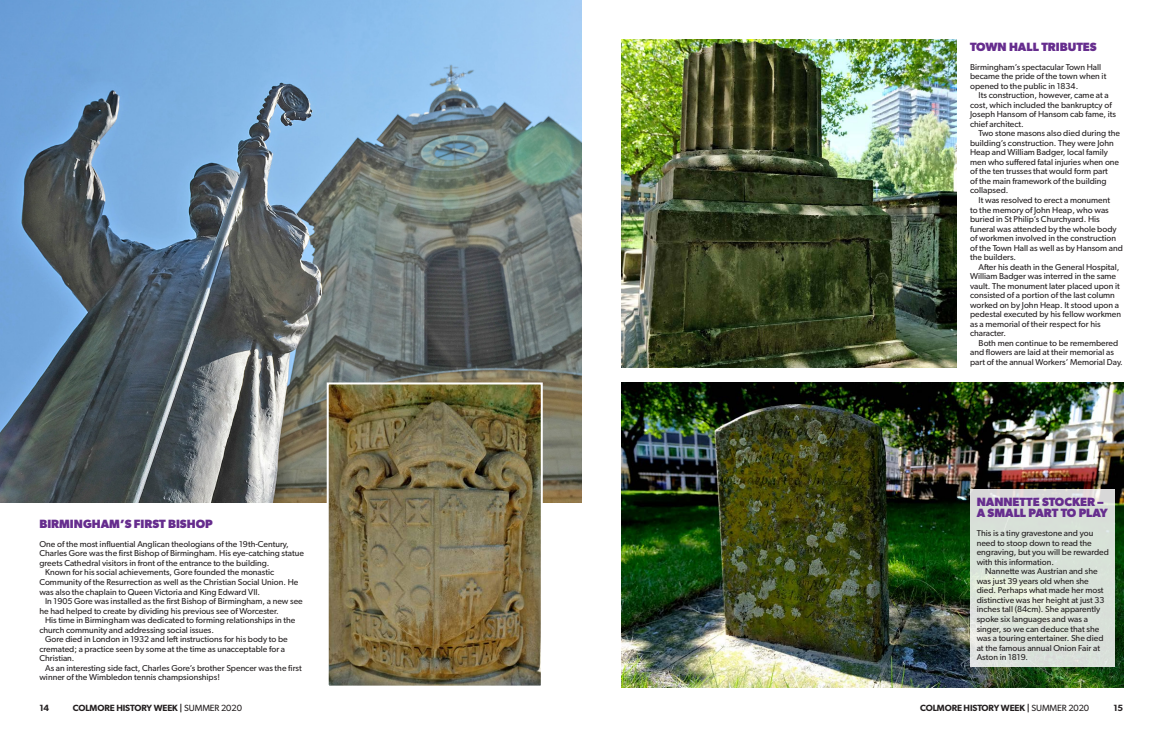
<style>
.page{position:relative;width:1163px;height:738px;background:#fff}
.page>*{position:absolute;margin:0;border:0;box-sizing:border-box;transform-origin:0 0}
.Movers___Shakers_Com{font:700 12px/11px "Gibson";color:#662d8e}
.t1{font:600 9px "Gibson";letter-spacing:-.01em;color:#231f20}
.Body_copy_ROMAN{font:8.6px/9.5px "Gibson";color:#231f20}
.s1{font-weight:400}
</style>
<div class="page">
<img style="left:0;top:0;width:581px;height:502px">
<img style="left:330px;top:385px;width:209px;height:299px">
<div style="left:327px;top:382px;width:215px;height:305px;border:2px solid #fff"></div>
<img style="left:621px;top:382px;width:502px;height:305px">
<img style="left:621px;top:40px;width:335px;height:327px">
<svg style="left:969px;top:489px;width:145px;height:177px;background:#dae1d8"></svg>
<p class="Movers___Shakers_Com" style="left:39px;top:517px;width:175px">BIRMINGHAM’S FIRST BISHOP</p>
<p class="Body_copy_ROMAN" style="left:39px;top:538px;width:266px">One of the most influential Anglican theologians of the 19th-Century,<br>Charles Gore was the first Bishop of Birmingham. His eye-catching statue greets Cathedral visitors in front of the entrance to the building.</p>
<p class="Body_copy_ROMAN" style="left:39px;top:567px;width:260px;text-indent:6px">Known for his social achievements, Gore founded the monastic<br>Community of the Resurrection as well as the Christian Social Union. He was also the chaplain to Queen Victoria and King Edward VII.</p>
<p class="Body_copy_ROMAN" style="left:39px;top:595px;width:265px;text-indent:6px">In 1905 Gore was installed as the first Bishop of Birmingham, a new see he had helped to create by dividing his previous see of Worcester.</p>
<p class="Body_copy_ROMAN" style="left:39px;top:614px;width:257px;text-indent:6px">His time in Birmingham was dedicated to forming relationships in the church community and addressing social issues.</p>
<p class="Body_copy_ROMAN" style="left:39px;top:633px;width:250px;text-indent:6px">Gore died in London in 1932 and left instructions for his body to be cremated; a practice seen by some at the time as unacceptable for a<br>Christian.</p>
<p class="Body_copy_ROMAN" style="left:39px;top:662px;width:264px;text-indent:6px">As an interesting side fact, Charles Gore’s brother Spencer was the first winner of the Wimbledon tennis champsionships!</p>
<p class="Movers___Shakers_Com" style="left:969px;top:41px;width:128px">TOWN HALL TRIBUTES</p>
<p class="Body_copy_ROMAN" style="left:969px;top:62px;width:138px">Birmingham’s spectacular Town Hall became the pride of the town when it opened to the public in 1834.</p>
<p class="Body_copy_ROMAN" style="left:969px;top:90px;width:147px;text-indent:9px">Its construction, however, came at a cost, which included the bankruptcy of<br>Joseph Hansom of Hansom cab fame, its chief architect.</p>
<p class="Body_copy_ROMAN" style="left:969px;top:128px;width:151px;text-indent:9px">Two stone masons also died during the building’s construction. They were John Heap and William Badger, local family men who suffered fatal injuries when one of the ten trusses that would form part<br>of the main framework of the building collapsed.</p>
<p class="Body_copy_ROMAN" style="left:969px;top:195px;width:154px;text-indent:9px">It was resolved to erect a monument<br>to the memory of John Heap, who was buried in St Philip’s Churchyard. His funeral was attended by the whole body of workmen involved in the construction of the Town Hall as well as by Hansom and the builders.</p>
<p class="Body_copy_ROMAN" style="left:969px;top:261px;width:152px;text-indent:9px">After his death in the General Hospital, William Badger was interred in the same vault. The monument later placed upon it consisted of a portion of the last column worked on by John Heap. It stood upon a pedestal executed by his fellow workmen as a memorial of their respect for his character.</p>
<p class="Body_copy_ROMAN" style="left:969px;top:337px;width:154px;text-indent:9px">Both men continue to be remembered and flowers are laid at their memorial as part of the annual Workers’ Memorial Day.</p>
<p class="Movers___Shakers_Com" style="left:976px;top:496px;width:133px">NANNETTE STOCKER –<br>A SMALL PART TO PLAY</p>
<p class="Body_copy_ROMAN" style="left:976px;top:528px;width:134px">This is a tiny gravestone and you need to stoop down to read the engraving, but you will be rewarded with this information.</p>
<p class="Body_copy_ROMAN" style="left:976px;top:566px;width:129px;text-indent:9px">Nannette was Austrian and she was just 39 years old when she died. Perhaps what made her most distinctive was her height at just 33 inches tall (84cm). She apparently spoke six languages and was a singer, so we can deduce that she was a touring entertainer. She died at the famous annual Onion Fair at<br>Aston in 1819.</p>
<p class="t1" style="left:39px;top:702px;width:11px">14</p>
<p class="t1" style="left:73px;top:702px;width:170px">COLMORE HISTORY WEEK | <span class="s1">SUMMER 2020</span></p>
<p class="t1" style="left:920px;top:702px;width:170px">COLMORE HISTORY WEEK | <span class="s1">SUMMER 2020</span></p>
<p class="t1" style="left:1113px;top:702px;width:11px">15</p>
</div>
